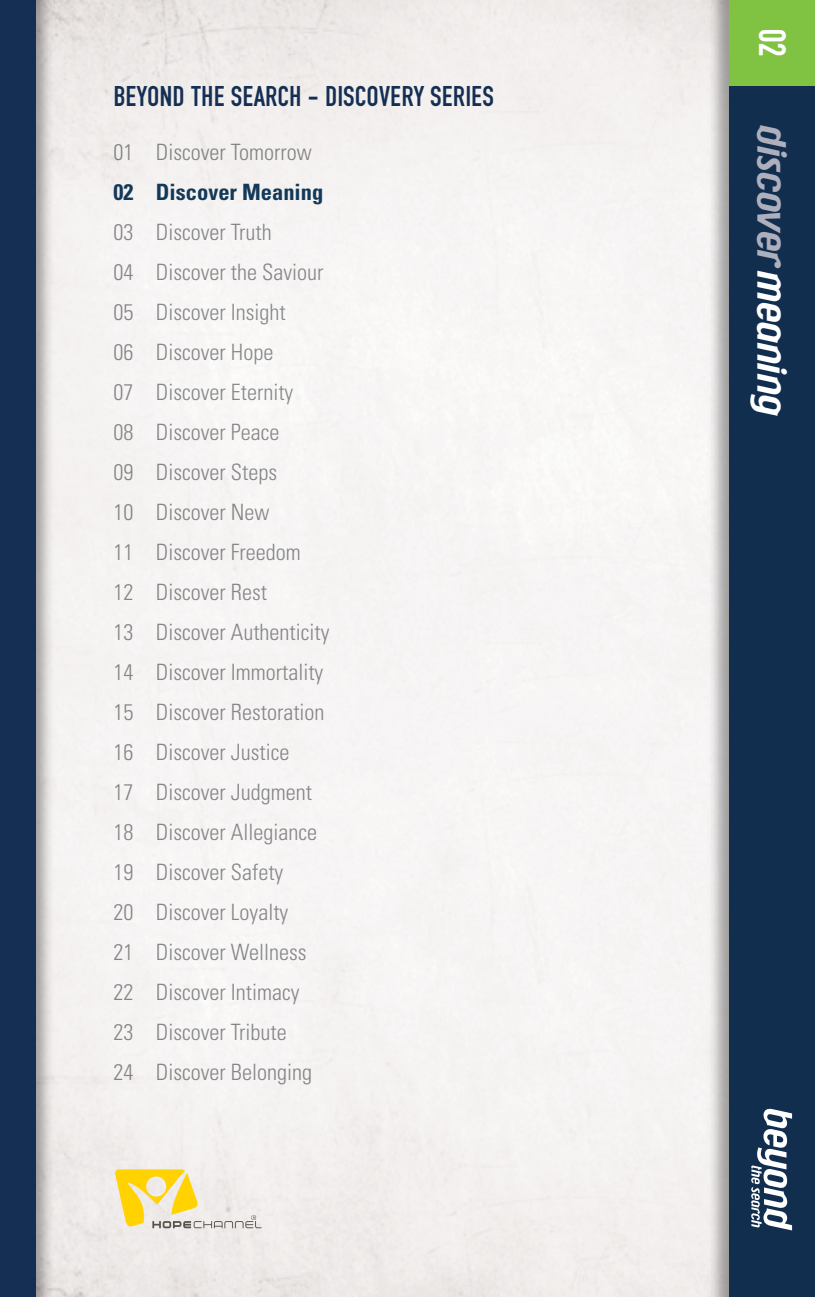
<style>
.page{position:relative;width:815px;height:1297px;background:#fff}
.page>*{position:absolute;margin:0;border:0;box-sizing:border-box;transform-origin:0 0}
.t1{font:40px "Super Duper";color:#aeafbd}
.t2{font:40px "Fette Eng D";color:#fff}
.t3{font:30px "Fette Eng D";color:#142f53}
.t4{font:300 condensed 22.5px/40px "Univers";color:#8a8c8e}
.t5{font:700 condensed 22.5px "Univers";color:#143c5e}
.s1{color:#fff}
</style>
<div class="page">
<div style="left:707px;top:0;width:108px;height:1297px;background:#000;opacity:.35"></div>
<div style="left:730px;top:0;width:85px;height:1297px;background:#112e4f"></div>
<div style="left:730px;top:0;width:85px;height:85px;background:#80c342"></div>
<svg style="left:751px;top:1108px;width:41px;height:122px"></svg>
<svg style="left:114px;top:1169px;width:147px;height:59px;background:#eedfa6"></svg>
<div style="left:0;top:0;width:55px;height:1297px;background:#000;opacity:.35"></div>
<div style="left:0;top:0;width:35px;height:1297px;background:#142f53"></div>
<h2 class="t3" style="left:113px;top:81px;width:382px">BEYOND THE SEARCH - DISCOVERY SERIES</h2>
<p class="t4" style="left:113px;top:132px;width:200px">01 Discover Tomorrow</p>
<p class="t5" style="left:113px;top:178px;width:211px">02 Discover Meaning</p>
<p class="t4" style="left:113px;top:212px;width:218px">03 Discover Truth<br>04 Discover the Saviour<br>05 Discover Insight<br>06 Discover Hope<br>07 Discover Eternity<br>08 Discover Peace<br>09 Discover Steps<br>10 Discover New<br>11 Discover Freedom<br>12 Discover Rest<br>13 Discover Authenticity<br>14 Discover Immortality<br>15 Discover Restoration<br>16 Discover Justice<br>17 Discover Judgment<br>18 Discover Allegiance<br>19 Discover Safety<br>20 Discover Loyalty<br>21 Discover Wellness<br>22 Discover Intimacy<br>23 Discover Tribute<br>24 Discover Belonging</p>
<h1 class="t2" style="left:794px;top:28px;width:31px;rotate:90deg">02</h1>
<h1 class="t1" style="left:799px;top:122px;width:295px;rotate:90deg">discover<span class="s1">meaning</span></h1>
</div>
